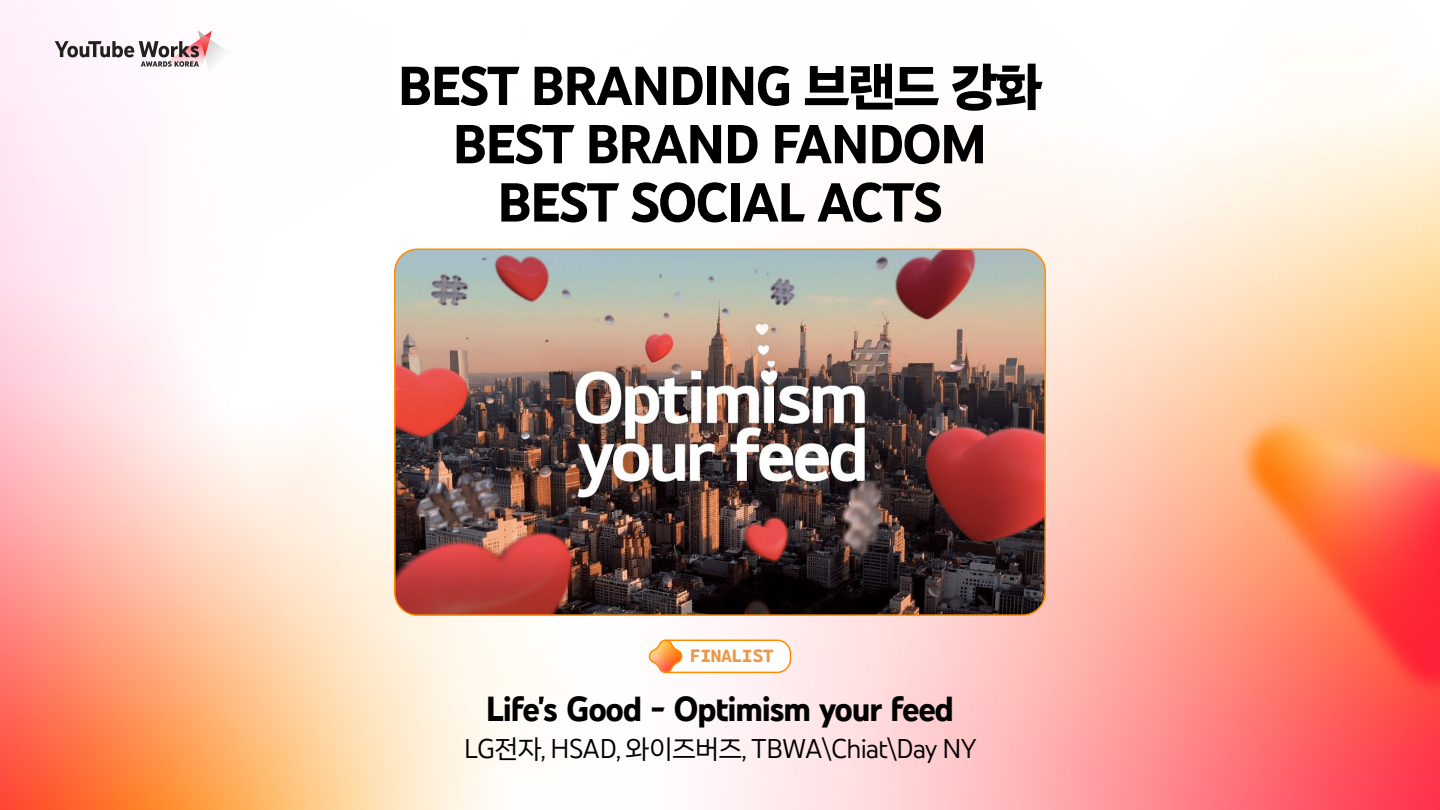
<style>
.page{position:relative;width:1440px;height:810px;background:#fff}
.page>*{position:absolute;margin:0;border:0;box-sizing:border-box;transform-origin:0 0}
.t1{font:700 56.25px/58.3px "You Tube Sans 48 pt";letter-spacing:-.04em;color:#000;text-align:center}
.t2{font:700 35.78px "You Tube Sans 48 pt";letter-spacing:-.04em;color:#000}
.t3{font:27.83px "You Tube Sans 48 pt";letter-spacing:-.025em;color:#000}
.t4{font:800 18.23px "You Tube Sans Mono";letter-spacing:-.03em;color:#ea994a}
.s1{font-size:54.75px}
</style>
<div class="page">
<img style="left:0;top:0;width:1440px;height:810px">
<svg style="left:646px;top:639px;width:146px;height:37px"></svg>
<svg style="left:55px;top:31px;width:203px;height:42px"></svg>
<img style="left:395px;top:249px;width:650px;height:366px">
<div style="left:394px;top:249px;width:652px;height:367px;border:2px solid #ff8c00;border-radius:22px"></div>
<p class="t1" style="left:397px;top:56px;width:646px">BEST BRANDING <span class="s1">브랜드 강화<br></span>BEST BRAND FANDOM<br>BEST SOCIAL ACTS</p>
<p class="t4" style="left:690px;top:642px;width:85px">FINALIST</p>
<p class="t2" style="left:486px;top:687px;width:470px">Life's Good - Optimism your feed</p>
<p class="t3" style="left:464px;top:732px;width:514px">LG전자, HSAD, 와이즈버즈, TBWA\Chiat\Day NY</p>
</div>
